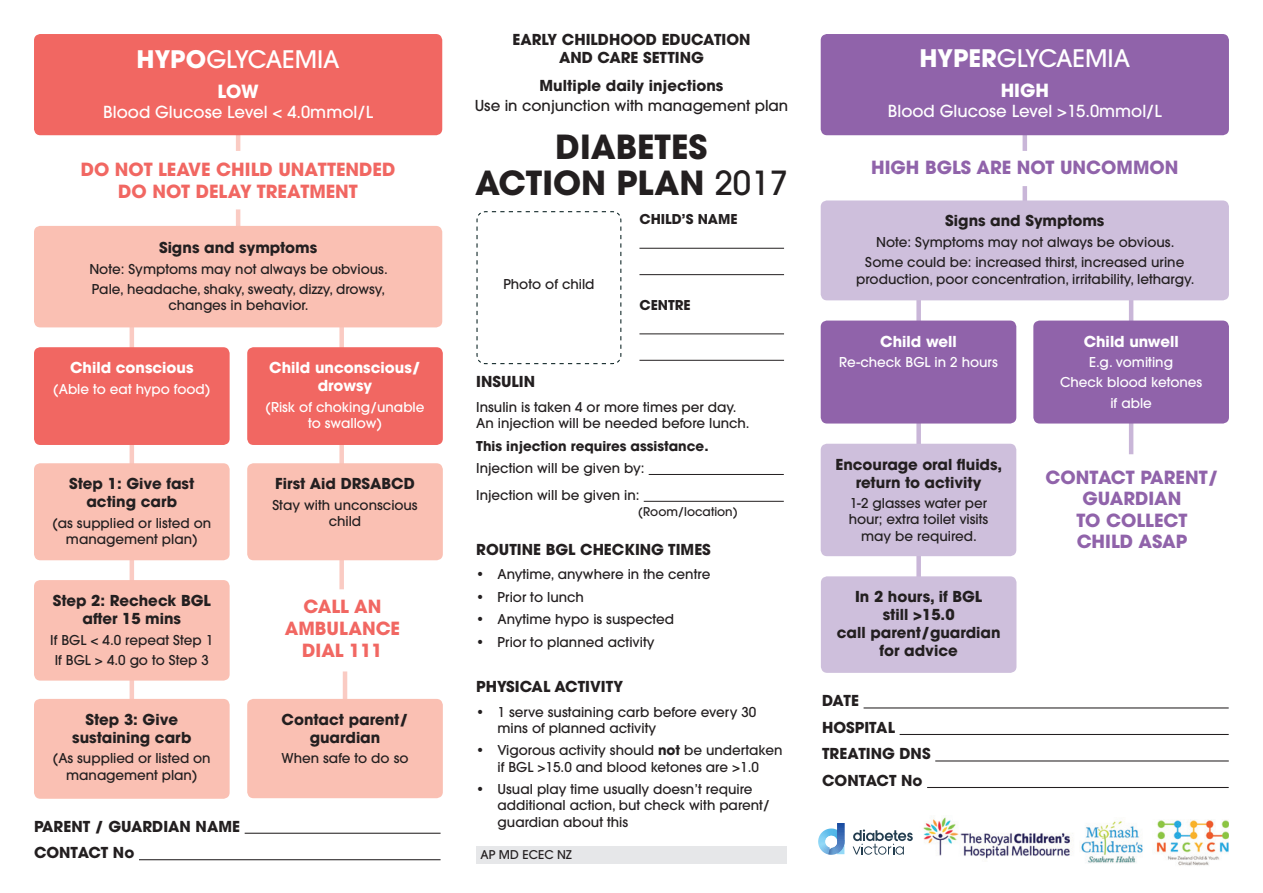
<style>
.page{position:relative;width:1263px;height:893px;background:#fff}
.page>*{position:absolute;margin:0;border:0;box-sizing:border-box;transform-origin:0 0}
.t1{font:700 33px/36px "ITC Avant Garde Pro";color:#231f20;text-align:center}
.t2{font:500 24px "ITC Avant Garde Pro";color:#fff}
.t3{font:700 18px/21.6px "ITC Avant Garde Pro";color:#f16762;text-align:center}
.t4{font:700 18px/21.6px "ITC Avant Garde Pro";color:#9063aa;text-align:center}
.t5{font:700 18px "ITC Avant Garde Pro";color:#fff}
.t6{font:500 16.5px "ITC Avant Garde Pro";color:#fff}
.t7{font:700 15px/18px "ITC Avant Garde Pro";color:#231f20;text-align:center}
.t8{font:700 15px/18px "ITC Avant Garde Pro";color:#fff;text-align:center}
.t9{font:500 15px "ITC Avant Garde Pro";color:#231f20}
.t10{font:500 13.5px/16.2px "ITC Avant Garde Pro";color:#231f20;text-align:center}
.t11{font:500 13.5px/20.4px "ITC Avant Garde Pro";color:#fff;text-align:center}
.t12{font:700 13.5px "ITC Avant Garde Pro";color:#231f20}
.t13{font:500 12px "ITC Avant Garde Pro";color:#231f20}
.s1{font-weight:500}
.s2{font-weight:700}
</style>
<div class="page">
<hr style="left:236px;top:209px;width:4px;height:32px;background:#facbc3">
<div style="left:1022px;top:186px;width:5px;height:41px;background:#c9b6d8"></div>
<hr style="left:236px;top:118px;width:4px;height:33px;background:#facbc3">
<div style="left:1022px;top:118px;width:5px;height:33px;background:#c9b6d8"></div>
<div style="left:916px;top:287px;width:5px;height:304px;background:#c9b6d8"></div>
<hr style="left:1129px;top:296px;width:4px;height:158px;background:#c9b6d8">
<div style="left:339px;top:323px;width:5px;height:266px;background:#facbc3"></div>
<hr style="left:343px;top:671px;width:4px;height:97px;background:#facbc3">
<hr style="left:130px;top:314px;width:4px;height:420px;background:#facbc3">
<div style="left:34px;top:34px;width:408px;height:101px;background:#f16762;border-radius:6px"></div>
<div style="left:821px;top:34px;width:408px;height:101px;background:#9063aa;border-radius:6px"></div>
<div style="left:34px;top:226px;width:408px;height:101px;background:#fac0b3;border-radius:6px"></div>
<div style="left:34px;top:699px;width:196px;height:100px;background:#fac0b3;border-radius:6px"></div>
<div style="left:247px;top:699px;width:196px;height:99px;background:#fac0b3;border-radius:6px"></div>
<div style="left:34px;top:463px;width:196px;height:97px;background:#fac0b3;border-radius:6px"></div>
<div style="left:247px;top:463px;width:196px;height:97px;background:#fac0b3;border-radius:6px"></div>
<div style="left:821px;top:444px;width:195px;height:112px;background:#cebfdc;border-radius:6px"></div>
<div style="left:821px;top:576px;width:195px;height:97px;background:#cebfdc;border-radius:6px"></div>
<div style="left:821px;top:321px;width:195px;height:103px;background:#9063aa;border-radius:6px"></div>
<div style="left:1033px;top:321px;width:196px;height:103px;background:#9063aa;border-radius:6px"></div>
<div style="left:34px;top:347px;width:196px;height:98px;background:#f16762;border-radius:6px"></div>
<div style="left:247px;top:347px;width:196px;height:98px;background:#f16762;border-radius:6px"></div>
<div style="left:821px;top:200px;width:408px;height:100px;background:#cebfdc;border-radius:6px"></div>
<div style="left:34px;top:580px;width:196px;height:101px;background:#fac0b3;border-radius:6px"></div>
<hr style="left:245px;top:833px;width:196px;height:1px;background:#231f20">
<hr style="left:139px;top:859px;width:302px;height:1px;background:#231f20">
<hr style="left:863px;top:707px;width:366px;height:1px;background:#231f20">
<hr style="left:900px;top:734px;width:329px;height:1px;background:#231f20">
<hr style="left:935px;top:760px;width:294px;height:1px;background:#231f20">
<hr style="left:927px;top:787px;width:302px;height:1px;background:#231f20">
<hr style="left:649px;top:474px;width:135px;height:1px;background:#231f20">
<hr style="left:644px;top:501px;width:140px;height:1px;background:#231f20">
<svg style="left:853px;top:829px;width:60px;height:26px"></svg>
<svg style="left:818px;top:823px;width:26px;height:32px"></svg>
<svg style="left:476px;top:211px;width:146px;height:154px"></svg>
<hr style="left:639px;top:248px;width:145px;height:1px;background:#231f20">
<hr style="left:639px;top:274px;width:145px;height:1px;background:#231f20">
<hr style="left:639px;top:333px;width:145px;height:1px;background:#231f20">
<hr style="left:639px;top:360px;width:145px;height:1px;background:#231f20">
<img style="left:1080px;top:821px;width:63px;height:42px">
<img style="left:923px;top:817px;width:150px;height:42px">
<img style="left:1156px;top:820px;width:72px;height:46px">
<div style="left:476px;top:846px;width:311px;height:17px;background:#e6e7e9"></div>
<p class="t7" style="left:512px;top:30px;width:240px">EARLY CHILDHOOD EDUCATION<br>AND CARE SETTING</p>
<p class="t7" style="left:539px;top:76px;width:185px">Multiple daily injections</p>
<p class="t9" style="left:475px;top:96px;width:315px">Use in conjunction with management plan</p>
<h1 class="t1" style="left:475px;top:129px;width:314px">DIABETES<br>ACTION PLAN <span class="s1">2017</span></h1>
<h2 class="t2" style="left:919px;top:43px;width:212px"><span class="s2">HYPER</span>GLYCAEMIA</h2>
<h3 class="t5" style="left:1001px;top:78px;width:50px">HIGH</h3>
<p class="t6" style="left:888px;top:100px;width:275px">Blood Glucose Level &gt;15.0mmol/L</p>
<h2 class="t2" style="left:137px;top:44px;width:205px"><span class="s2">HYPO</span>GLYCAEMIA</h2>
<h3 class="t5" style="left:218px;top:80px;width:43px">LOW</h3>
<p class="t6" style="left:103px;top:102px;width:271px">Blood Glucose Level &lt; 4.0mmol/L</p>
<h3 class="t3" style="left:81px;top:158px;width:316px">DO NOT LEAVE CHILD UNATTENDED</h3>
<h3 class="t4" style="left:871px;top:156px;width:309px">HIGH BGLS ARE NOT UNCOMMON</h3>
<h3 class="t3" style="left:118px;top:180px;width:241px">DO NOT DELAY TREATMENT</h3>
<p class="t7" style="left:159px;top:239px;width:160px">Signs and symptoms</p>
<p class="t10" style="left:89px;top:259px;width:300px;line-height:20.4px;text-align:left">Note: Symptoms may not always be obvious.<br>Pale, headache, shaky, sweaty, dizzy, drowsy,</p>
<p class="t10" style="left:169px;top:297px;width:141px">changes in behavior.</p>
<p class="t8" style="left:70px;top:359px;width:125px">Child conscious</p>
<p class="t11" style="left:53px;top:378px;width:159px">(Able to eat hypo food)</p>
<p class="t7" style="left:69px;top:475px;width:126px">Step 1: Give fast acting carb</p>
<p class="t10" style="left:52px;top:515px;width:160px">(as supplied or listed on management plan)</p>
<p class="t7" style="left:53px;top:591px;width:160px">Step 2: Recheck BGL after 15 mins</p>
<p class="t10" style="left:50px;top:629px;width:165px;line-height:20.4px">If BGL &lt; 4.0 repeat Step 1<br>If BGL &gt; 4.0 go to Step 3</p>
<p class="t7" style="left:72px;top:710px;width:121px">Step 3: Give sustaining carb</p>
<p class="t10" style="left:53px;top:750px;width:159px">(As supplied or listed on management plan)</p>
<p class="t7" style="left:34px;top:813px;width:207px;line-height:26.5px;text-align:left">PARENT / GUARDIAN NAME<br>CONTACT No</p>
<p class="t8" style="left:269px;top:359px;width:153px">Child unconscious/ drowsy</p>
<p class="t11" style="left:265px;top:398px;width:161px;line-height:16.2px">(Risk of choking/unable to swallow)</p>
<p class="t7" style="left:275px;top:475px;width:141px">First Aid DRSABCD</p>
<p class="t10" style="left:272px;top:497px;width:147px">Stay with unconscious child</p>
<h3 class="t3" style="left:285px;top:596px;width:117px">CALL AN<br>AMBULANCE<br>DIAL 111</h3>
<p class="t7" style="left:282px;top:710px;width:128px">Contact parent/ guardian</p>
<p class="t10" style="left:282px;top:750px;width:128px">When safe to do so</p>
<p class="t10" style="left:503px;top:275px;width:93px">Photo of child</p>
<p class="t12" style="left:639px;top:210px;width:100px">CHILD’S NAME</p>
<p class="t12" style="left:639px;top:296px;width:53px">CENTRE</p>
<p class="t7" style="left:476px;top:372px;width:60px">INSULIN</p>
<p class="t10" style="left:476px;top:399px;width:275px;text-align:left">Insulin is taken 4 or more times per day.<br>An injection will be needed before lunch.</p>
<p class="t12" style="left:476px;top:436px;width:234px">This injection requires assistance.</p>
<p class="t10" style="left:476px;top:455px;width:170px;line-height:26.8px;text-align:left">Injection will be given by:<br>Injection will be given in:</p>
<p class="t13" style="left:638px;top:504px;width:101px">(Room/location)</p>
<p class="t7" style="left:476px;top:540px;width:236px">ROUTINE BGL CHECKING TIMES</p>
<p class="t10" style="left:476px;top:566px;width:236px">• Anytime, anywhere in the centre</p>
<p class="t10" style="left:476px;top:589px;width:109px">• Prior to lunch</p>
<p class="t10" style="left:476px;top:611px;width:199px">• Anytime hypo is suspected</p>
<p class="t10" style="left:476px;top:634px;width:180px">• Prior to planned activity</p>
<p class="t7" style="left:476px;top:677px;width:148px">PHYSICAL ACTIVITY</p>
<p class="t10" style="left:497px;top:703px;width:260px;text-align:left;text-indent:-21px">• 1 serve sustaining carb before every 30 mins of planned activity</p>
<p class="t10" style="left:476px;top:742px;width:308px">• Vigorous activity should <span class="s2">not</span> be undertaken if BGL &gt;15.0 and blood ketones are &gt;1.0</p>
<p class="t10" style="left:497px;top:781px;width:274px;text-align:left;text-indent:-21px">• Usual play time usually doesn’t require additional action, but check with parent/ guardian about this</p>
<p class="t13" style="left:480px;top:847px;width:93px">AP MD ECEC NZ</p>
<p class="t7" style="left:945px;top:212px;width:161px">Signs and Symptoms</p>
<p class="t10" style="left:865px;top:232px;width:321px;line-height:20.4px">Note: Symptoms may not always be obvious.<br>Some could be: increased thirst, increased urine</p>
<p class="t10" style="left:856px;top:270px;width:340px">production, poor concentration, irritability, lethargy.</p>
<p class="t8" style="left:880px;top:332px;width:78px">Child well</p>
<p class="t11" style="left:839px;top:352px;width:160px">Re-check BGL in 2 hours</p>
<p class="t7" style="left:835px;top:455px;width:168px">Encourage oral fluids, return to activity</p>
<p class="t10" style="left:849px;top:495px;width:141px">1-2 glasses water per hour; extra toilet visits may be required.</p>
<p class="t7" style="left:837px;top:588px;width:165px">In 2 hours, if BGL<br>still &gt;15.0<br>call parent/guardian for advice</p>
<p class="t7" style="left:822px;top:687px;width:110px;line-height:26.5px;text-align:left">DATE<br>HOSPITAL<br>TREATING DNS<br>CONTACT No</p>
<p class="t8" style="left:1084px;top:332px;width:96px">Child unwell</p>
<p class="t11" style="left:1060px;top:352px;width:144px">E.g. vomiting<br>Check blood ketones if able</p>
<h3 class="t4" style="left:1045px;top:466px;width:174px">CONTACT PARENT/<br>GUARDIAN<br>TO COLLECT<br>CHILD ASAP</h3>
</div>
